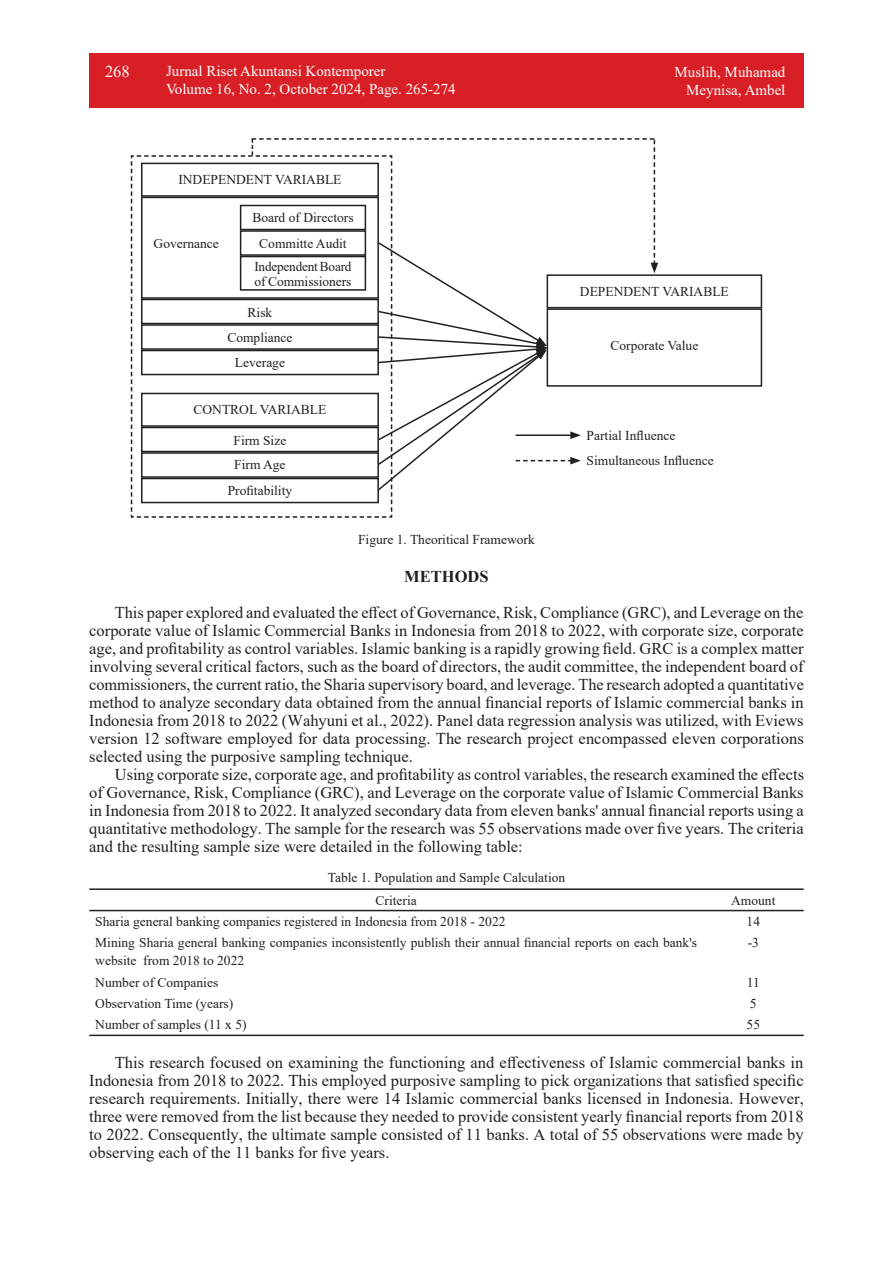
<style>
.page{position:relative;width:893px;height:1263px;background:#fff}
.page>*{position:absolute;margin:0;border:0;box-sizing:border-box;transform-origin:0 0}
.isi_paragraf{font:16.5px/18px "Times New Roman";color:#231f20;text-align:justify}
.isi_paragraf-2{font:700 16.5px "Times New Roman";color:#231f20}
.t1{font:16.5px "Times New Roman";color:#fff}
.t2{font:15px/18px "Times New Roman";color:#fff}
.teks_table{font:13.5px/18px "Times New Roman";color:#231f20}
</style>
<div class="page">
<div style="left:89px;top:53px;width:715px;height:55px;background:#d91f26"></div>
<hr style="left:89px;top:888px;width:614px;height:2px;background:#231f20">
<hr style="left:703px;top:888px;width:101px;height:2px;background:#231f20">
<hr style="left:89px;top:910px;width:614px;height:1px;background:#231f20">
<hr style="left:703px;top:910px;width:101px;height:1px;background:#231f20">
<hr style="left:89px;top:1034px;width:614px;height:2px;background:#231f20">
<hr style="left:703px;top:1034px;width:101px;height:2px;background:#231f20">
<div style="left:547px;top:274px;width:215px;height:34px;border:2px solid #231f20"></div>
<div style="left:547px;top:308px;width:215px;height:79px;border:2px solid #231f20"></div>
<svg style="left:131px;top:138px;width:527px;height:380px"></svg>
<p class="t1" style="left:105px;top:60px;width:26px">268</p>
<p class="t2" style="left:166px;top:62px;width:291px">Jurnal Riset Akuntansi Kontemporer<br>Volume 16, No. 2, October 2024, Page. 265-274</p>
<p class="t2" style="left:675px;top:62px;width:112px;text-align:right">Muslih, Muhamad<br>Meynisa, Ambel</p>
<p class="teks_table" style="left:178px;top:170px;width:165px">INDEPENDENT VARIABLE</p>
<p class="teks_table" style="left:154px;top:234px;width:67px">Governance</p>
<p class="teks_table" style="left:252px;top:208px;width:103px">Board of Directors</p>
<p class="teks_table" style="left:259px;top:234px;width:89px">Committe Audit</p>
<p class="teks_table" style="left:254px;top:258px;width:99px;line-height:15px">Independent Board of Commissioners</p>
<p class="teks_table" style="left:248px;top:303px;width:26px">Risk</p>
<p class="teks_table" style="left:227px;top:328px;width:67px">Compliance</p>
<p class="teks_table" style="left:235px;top:353px;width:52px">Leverage</p>
<p class="teks_table" style="left:193px;top:400px;width:134px">CONTROL VARIABLE</p>
<p class="teks_table" style="left:233px;top:431px;width:54px">Firm Size</p>
<p class="teks_table" style="left:234px;top:455px;width:53px">Firm Age</p>
<p class="teks_table" style="left:228px;top:481px;width:66px">Profitability</p>
<p class="teks_table" style="left:358px;top:530px;width:178px">Figure 1. Theoritical Framework</p>
<p class="teks_table" style="left:580px;top:282px;width:150px">DEPENDENT VARIABLE</p>
<p class="teks_table" style="left:610px;top:336px;width:89px">Corporate Value</p>
<p class="teks_table" style="left:587px;top:426px;width:90px">Partial Influence</p>
<p class="teks_table" style="left:587px;top:451px;width:129px">Simultaneous Influence</p>
<p class="isi_paragraf-2" style="left:404px;top:565px;width:86px">METHODS</p>
<p class="isi_paragraf" style="left:89px;top:603px;width:716px;text-indent:26px">This paper explored and evaluated the effect of Governance, Risk, Compliance (GRC), and Leverage on the corporate value of Islamic Commercial Banks in Indonesia from 2018 to 2022, with corporate size, corporate age, and profitability as control variables. Islamic banking is a rapidly growing field. GRC is a complex matter involving several critical factors, such as the board of directors, the audit committee, the independent board of commissioners, the current ratio, the Sharia supervisory board, and leverage. The research adopted a quantitative method to analyze secondary data obtained from the annual financial reports of Islamic commercial banks in Indonesia from 2018 to 2022 (Wahyuni et al., 2022). Panel data regression analysis was utilized, with Eviews version 12 software employed for data processing. The research project encompassed eleven corporations selected using the purposive sampling technique.</p>
<p class="isi_paragraf" style="left:89px;top:765px;width:716px;text-indent:26px">Using corporate size, corporate age, and profitability as control variables, the research examined the effects of Governance, Risk, Compliance (GRC), and Leverage on the corporate value of Islamic Commercial Banks in Indonesia from 2018 to 2022. It analyzed secondary data from eleven banks' annual financial reports using a quantitative methodology. The sample for the research was 55 observations made over five years. The criteria and the resulting sample size were detailed in the following table:</p>
<p class="teks_table" style="left:328px;top:868px;width:239px">Table 1. Population and Sample Calculation</p>
<p class="teks_table" style="left:376px;top:890px;width:43px">Criteria</p>
<p class="teks_table" style="left:731px;top:890px;width:46px">Amount</p>
<p class="teks_table" style="left:95px;top:912px;width:412px">Sharia general banking companies registered in Indonesia from 2018 - 2022</p>
<p class="teks_table" style="left:747px;top:912px;width:15px">14</p>
<p class="teks_table" style="left:95px;top:933px;width:603px">Mining Sharia general banking companies inconsistently publish their annual financial reports on each bank's website from 2018 to 2022</p>
<p class="teks_table" style="left:748px;top:933px;width:13px">-3</p>
<p class="teks_table" style="left:95px;top:973px;width:124px">Number of Companies</p>
<p class="teks_table" style="left:747px;top:973px;width:15px">11</p>
<p class="teks_table" style="left:95px;top:994px;width:139px">Observation Time (years)</p>
<p class="teks_table" style="left:750px;top:994px;width:8px">5</p>
<p class="teks_table" style="left:95px;top:1015px;width:153px">Number of samples (11 x 5)</p>
<p class="teks_table" style="left:747px;top:1015px;width:15px">55</p>
<p class="isi_paragraf" style="left:89px;top:1053px;width:716px;text-indent:26px">This research focused on examining the functioning and effectiveness of Islamic commercial banks in Indonesia from 2018 to 2022. This employed purposive sampling to pick organizations that satisfied specific research requirements. Initially, there were 14 Islamic commercial banks licensed in Indonesia. However, three were removed from the list because they needed to provide consistent yearly financial reports from 2018 to 2022. Consequently, the ultimate sample consisted of 11 banks. A total of 55 observations were made by observing each of the 11 banks for five years.</p>
</div>
